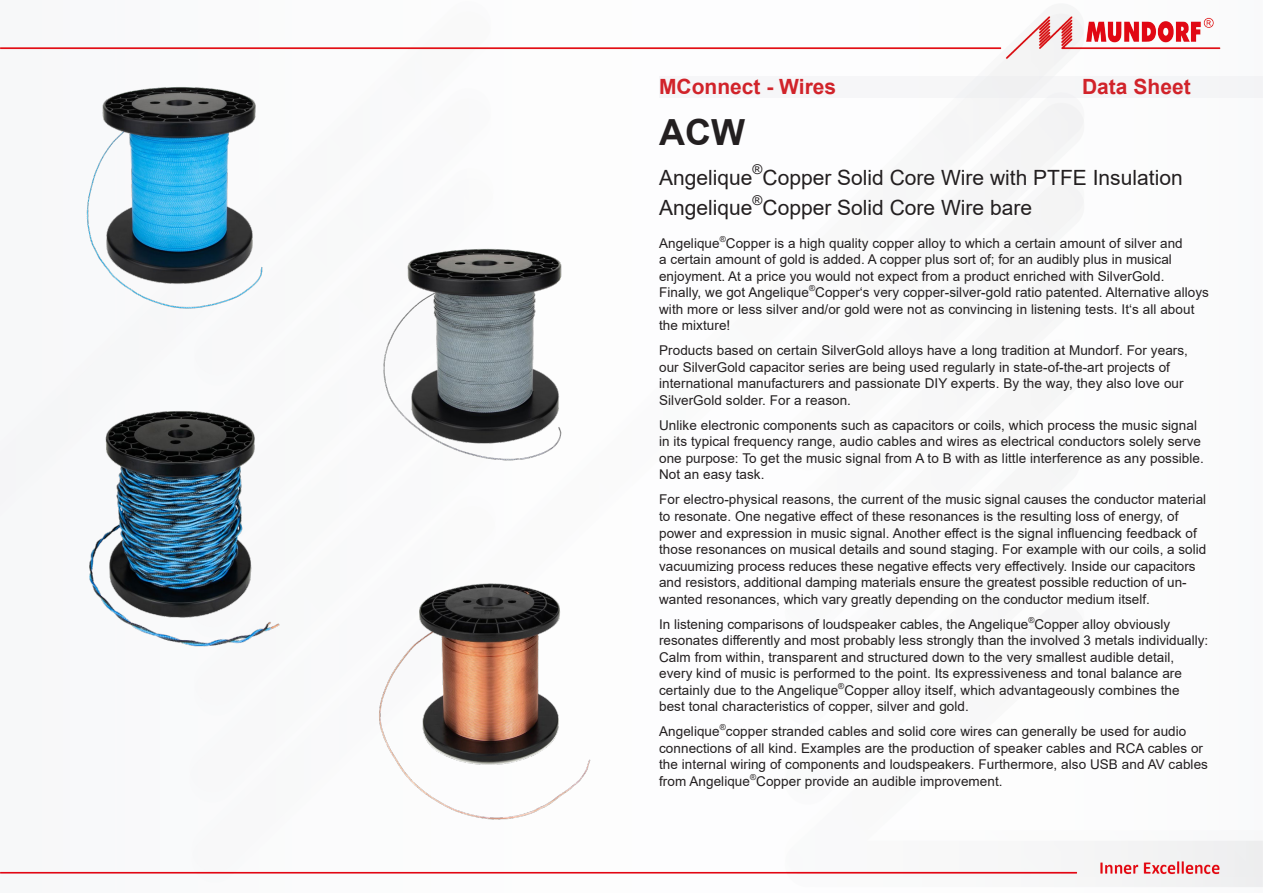
<style>
.page{position:relative;width:1263px;height:893px;background:#fff}
.page>*{position:absolute;margin:0;border:0;box-sizing:border-box;transform-origin:0 0}
.t1{font:700 36px "Arial";color:#231f20}
.t2{font:21px "Arial";color:#231f20}
.t3{font:700 21px "Arial";color:#d1232a}
.t4{font:13.5px/16.5px "Arial";letter-spacing:.005em;color:#231f20}
</style>
<div class="page">
<img style="left:0;top:13px;width:1263px;height:874px">
<div style="left:659px;top:77px;width:604px;height:21px;background:#f6f6f7"></div>
<img style="left:34px;top:43px;width:289px;height:289px">
<img style="left:340px;top:200px;width:289px;height:289px">
<img style="left:40px;top:389px;width:277px;height:277px">
<img style="left:366px;top:569px;width:238px;height:265px">
<p class="t3" style="left:659px;top:72px;width:179px">MConnect - Wires</p>
<p class="t3" style="left:1082px;top:72px;width:110px">Data Sheet</p>
<p class="t1" style="left:659px;top:107px;width:87px">ACW</p>
<p class="t2" style="left:659px;top:163px;width:95px">Angelique</p>
<p class="t4" style="left:752px;top:161px;width:11px">®</p>
<p class="t2" style="left:762px;top:163px;width:422px">Copper Solid Core Wire with PTFE Insulation</p>
<p class="t4" style="left:752px;top:192px;width:11px">®</p>
<p class="t2" style="left:762px;top:193px;width:271px">Copper Solid Core Wire bare</p>
<p class="t2" style="left:659px;top:193px;width:95px">Angelique</p>
<p class="t4" style="left:659px;top:235px;width:551px">Angelique<sup>®</sup>Copper is a high quality copper alloy to which a certain amount of silver and<br>a certain amount of gold is added. A copper plus sort of; for an audibly plus in musical enjoyment. At a price you would not expect from a product enriched with SilverGold.<br>Finally, we got Angelique<sup>®</sup>Copper‘s very copper-silver-gold ratio patented. Alternative alloys with more or less silver and/or gold were not as convincing in listening tests. It‘s all about the mixture!</p>
<p class="t4" style="left:659px;top:342px;width:530px">Products based on certain SilverGold alloys have a long tradition at Mundorf. For years, our SilverGold capacitor series are being used regularly in state-of-the-art projects of international manufacturers and passionate DIY experts. By the way, they also love our SilverGold solder. For a reason.</p>
<p class="t4" style="left:659px;top:417px;width:546px">Unlike electronic components such as capacitors or coils, which process the music signal in its typical frequency range, audio cables and wires as electrical conductors solely serve one purpose: To get the music signal from A to B with as little interference as any possible.<br>Not an easy task.</p>
<p class="t4" style="left:659px;top:491px;width:549px">For electro-physical reasons, the current of the music signal causes the conductor material to resonate. One negative effect of these resonances is the resulting loss of energy, of power and expression in music signal. Another effect is the signal influencing feedback of those resonances on musical details and sound staging. For example with our coils, a solid vacuumizing process reduces these negative effects very effectively. Inside our capacitors and resistors, additional damping materials ensure the greatest possible reduction of un&shy;wanted resonances, which vary greatly depending on the conductor medium itself.</p>
<p class="t4" style="left:659px;top:615px;width:551px">In listening comparisons of loudspeaker cables, the Angelique<sup>®</sup>Copper alloy obviously resonates differently and most probably less strongly than the involved 3 metals individually:<br>Calm from within, transparent and structured down to the very smallest audible detail, every kind of music is performed to the point. Its expressiveness and tonal balance are certainly due to the Angelique<sup>®</sup>Copper alloy itself, which advantageously combines the best tonal characteristics of copper, silver and gold.</p>
<p class="t4" style="left:659px;top:723px;width:550px">Angelique<sup>®</sup>copper stranded cables and solid core wires can generally be used for audio connections of all kind. Examples are the production of speaker cables and RCA cables or the internal wiring of components and loudspeakers. Furthermore, also USB and AV cables from Angelique<sup>®</sup>Copper provide an audible improvement.</p>
</div>
